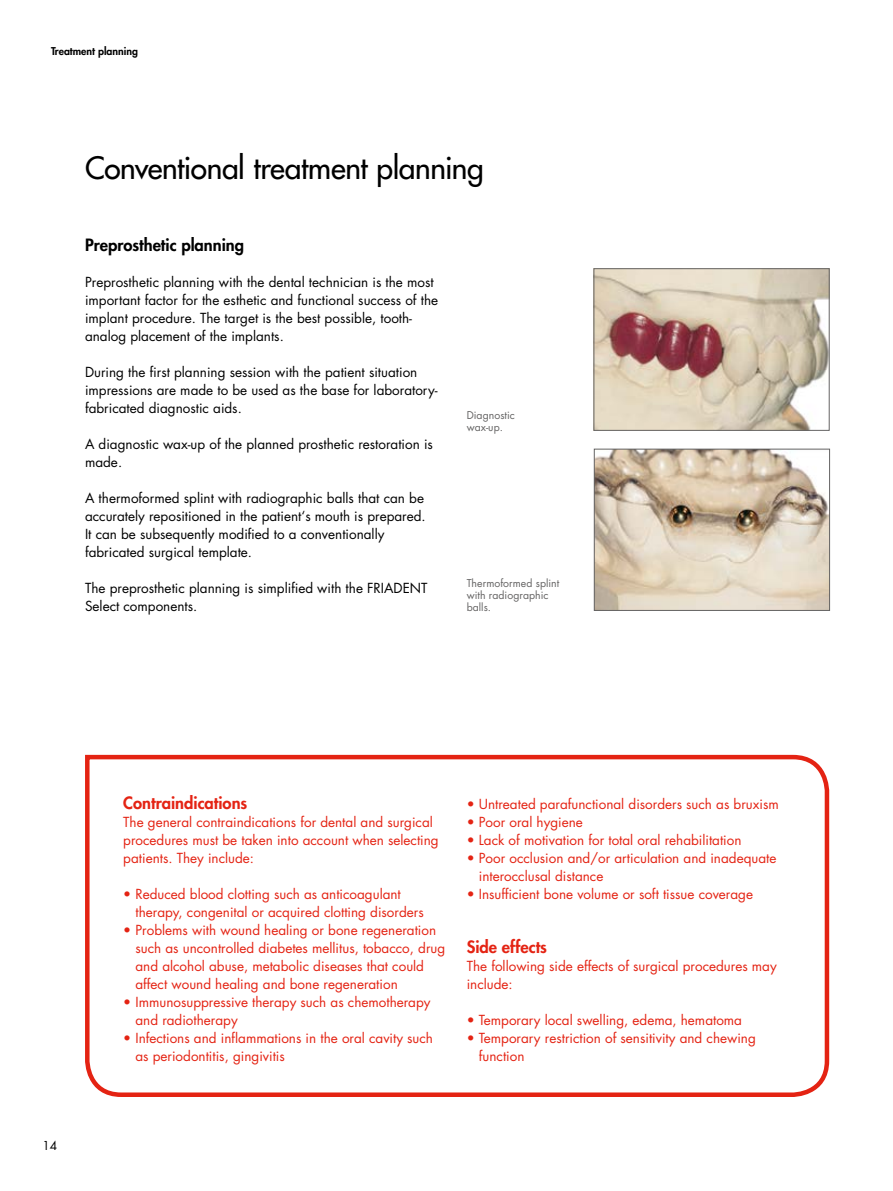
<style>
.page{position:relative;width:893px;height:1191px;background:#fff}
.page>*{position:absolute;margin:0;border:0;box-sizing:border-box;transform-origin:0 0}
.t1{font:500 30px "Futura Std";letter-spacing:-.015em;color:#000}
.t2{font:800 16.5px "Futura Std";color:#e42313}
.t3{font:800 16.5px "Futura Std";color:#000}
.t4{font:13.5px/18px "Futura Std";color:#e42313}
.t5{font:13.5px/18px "Futura Std";color:#000}
.t6{font:12px "Futura Std";color:#000}
.t7{font:10.5px/12px "Futura Std";letter-spacing:.005em;color:#646363}
.t8{font:800 10.5px "Futura Std";color:#000}
</style>
<div class="page">
<svg style="left:85px;top:754px;width:745px;height:343px"></svg>
<img style="left:596px;top:451px;width:232px;height:158px">
<div style="left:594px;top:449px;width:236px;height:162px;border:1px solid #646363"></div>
<img style="left:595px;top:270px;width:233px;height:159px">
<div style="left:593px;top:268px;width:237px;height:163px;border:1px solid #646363"></div>
<p class="t8" style="left:51px;top:45px;width:89px">Treatment planning</p>
<h1 class="t1" style="left:85px;top:149px;width:400px">Conventional treatment planning</h1>
<p class="t3" style="left:85px;top:234px;width:161px">Preprosthetic planning</p>
<p class="t5" style="left:85px;top:273px;width:355px">Preprosthetic planning with the dental technician is the most important factor for the esthetic and functional success of the implant procedure. The target is the best possible, tooth&shy;analog placement of the implants.</p>
<p class="t5" style="left:85px;top:363px;width:354px">During the first planning session with the patient situation impressions are made to be used as the base for laboratory&shy;fabricated diagnostic aids.</p>
<p class="t5" style="left:85px;top:435px;width:349px">A diagnostic wax-up of the planned prosthetic restoration is made.</p>
<p class="t5" style="left:85px;top:489px;width:342px">A thermoformed splint with radiographic balls that can be accurately repositioned in the patient‘s mouth is prepared.<br>It can be subsequently modified to a conventionally fabricated surgical template.</p>
<p class="t5" style="left:85px;top:579px;width:344px">The preprosthetic planning is simplified with the FRIADENT<br>Select components.</p>
<p class="t7" style="left:467px;top:409px;width:50px">Diagnostic wax-up.</p>
<p class="t7" style="left:467px;top:577px;width:94px">Thermoformed splint with radiographic balls.</p>
<p class="t6" style="left:43px;top:1137px;width:16px">14</p>
<p class="t2" style="left:123px;top:792px;width:126px">Contraindications</p>
<p class="t4" style="left:123px;top:813px;width:317px">The general contraindications for dental and surgical procedures must be taken into account when selecting patients. They include:</p>
<p class="t4" style="left:135px;top:885px;width:290px;text-indent:-12px">• Reduced blood clotting such as anticoagulant therapy, congenital or acquired clotting disorders</p>
<p class="t4" style="left:135px;top:921px;width:311px;text-indent:-12px">• Problems with wound healing or bone regeneration such as uncontrolled diabetes mellitus, tobacco, drug and alcohol abuse, metabolic diseases that could affect wound healing and bone regeneration</p>
<p class="t4" style="left:135px;top:993px;width:297px;text-indent:-12px">• Immunosuppressive therapy such as chemotherapy and radiotherapy</p>
<p class="t4" style="left:135px;top:1029px;width:299px;text-indent:-12px">• Infections and inflammations in the oral cavity such as periodontitis, gingivitis</p>
<p class="t4" style="left:467px;top:795px;width:314px">• Untreated parafunctional disorders such as bruxism</p>
<p class="t4" style="left:467px;top:813px;width:118px">• Poor oral hygiene</p>
<p class="t4" style="left:467px;top:831px;width:276px">• Lack of motivation for total oral rehabilitation</p>
<p class="t4" style="left:479px;top:849px;width:299px;text-indent:-12px">• Poor occlusion and/or articulation and inadequate interocclusal distance</p>
<p class="t4" style="left:467px;top:885px;width:288px">• Insufficient bone volume or soft tissue coverage</p>
<p class="t2" style="left:467px;top:936px;width:82px">Side effects</p>
<p class="t4" style="left:467px;top:957px;width:312px">The following side effects of surgical procedures may include:</p>
<p class="t4" style="left:467px;top:1011px;width:277px">• Temporary local swelling, edema, hematoma</p>
<p class="t4" style="left:479px;top:1029px;width:279px;text-indent:-12px">• Temporary restriction of sensitivity and chewing function</p>
</div>
